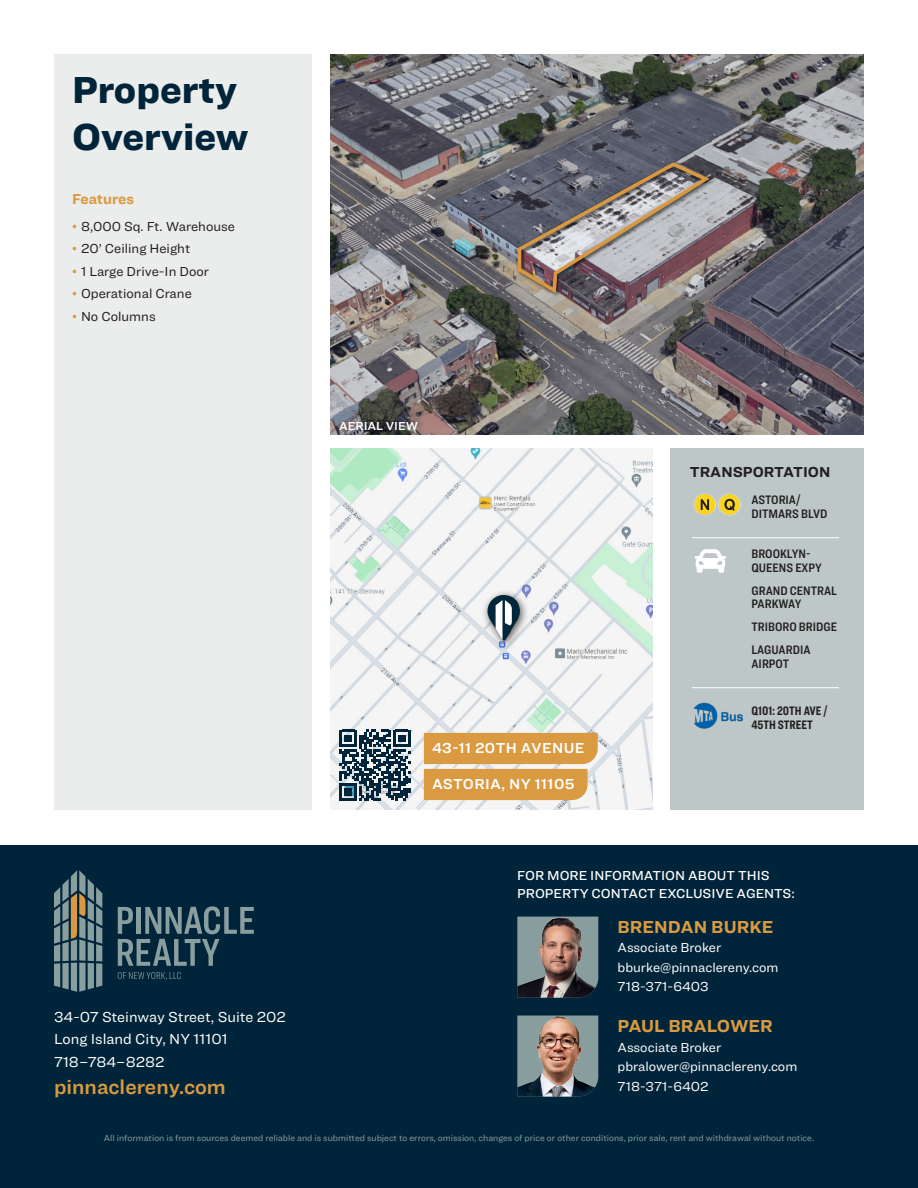
<style>
.page{position:relative;width:918px;height:1188px;background:#fff}
.page>*{position:absolute;margin:0;border:0;box-sizing:border-box;transform-origin:0 0}
.Features__H2_26pt_Black_Dark_Blue{font:900 39px/46.8px "Ringside";color:#002439}
.t1{font:600 21px "Ringside";color:#d99a41}
.Agent__Name{font:700 18px "Ringside";color:#d99a41}
.t2{font:15px/22.5px "Ringside";color:#fff}
.Legend_Map__Locations_10pt_Semibold_Pape{font:600 15px "Ringside";letter-spacing:.025em;color:#fff}
.t3{font:700 15px "Ringside";color:#231f20}
.Features__Heading_10pt_Bold_Gold{font:700 15px "Ringside";letter-spacing:-.005em;color:#d99a41}
.Agent__Contact{font:13.5px "Ringside";color:#fff}
.t4{font:13.5px "Ringside";color:#231f20}
.Agent__More_Info_9pt{font:500 13.5px/18px "Ringside";color:#fff}
.Features__Transportation_8_5pt{font:600 12.75px/13.5px "Ringside Condensed";color:#231f20}
.Stats_and_Figures_17pt_Compressed_Bold_b{font:700 12.75px/13.5px "Ringside Compressed";color:#231f20}
.Features__Transportation{font:600 12.75px/13.5px "Ringside Condensed";color:#231f20}
.Features__Photo_Captions_8pt_Semibold_Pa{font:600 12px "Ringside";color:#fff}
.t5{font:9px "Ringside";color:#889d9e}
.s1{color:#d99a41}
</style>
<div class="page">
<div style="left:0;top:845px;width:918px;height:343px;background:#002439"></div>
<div style="left:54px;top:54px;width:258px;height:756px;background:#eaedec"></div>
<svg style="left:118px;top:972px;width:63px;height:8px"></svg>
<svg style="left:118px;top:906px;width:136px;height:60px"></svg>
<svg style="left:54px;top:870px;width:48px;height:122px"></svg>
<div style="left:670px;top:448px;width:194px;height:362px;background:#bec7c7"></div>
<img style="left:330px;top:54px;width:534px;height:381px">
<img style="left:330px;top:448px;width:322px;height:362px">
<div style="left:482px;top:589px;width:48px;height:61px;background:#231f20;opacity:.75"></div>
<svg style="left:488px;top:595px;width:32px;height:45px"></svg>
<svg style="left:424px;top:733px;width:174px;height:67px;background:#dba253"></svg>
<svg style="left:340px;top:730px;width:70px;height:70px"></svg>
<img style="left:517px;top:917px;width:81px;height:81px">
<img style="left:517px;top:1016px;width:81px;height:81px">
<img style="left:694px;top:702px;width:48px;height:27px">
<svg style="left:695px;top:549px;width:31px;height:24px"></svg>
<hr style="left:692px;top:687px;width:147px;height:1px;background:#fff">
<hr style="left:692px;top:537px;width:147px;height:1px;background:#fff">
<svg style="left:694px;top:494px;width:46px;height:21px"></svg>
<p class="Features__H2_26pt_Black_Dark_Blue" style="left:72px;top:65px;width:178px">Property<br>Overview</p>
<p class="Features__Heading_10pt_Bold_Gold" style="left:72px;top:188px;width:63px">Features</p>
<p class="t4" style="left:72px;top:217px;width:165px"><span class="s1">•</span> 8,000 Sq. Ft. Warehouse</p>
<p class="t4" style="left:72px;top:239px;width:120px"><span class="s1">•</span> 20’ Ceiling Height</p>
<p class="t4" style="left:72px;top:262px;width:139px"><span class="s1">•</span> 1 Large Drive-In Door</p>
<p class="t4" style="left:72px;top:284px;width:121px"><span class="s1">•</span> Operational Crane</p>
<p class="t4" style="left:72px;top:307px;width:85px"><span class="s1">•</span> No Columns</p>
<p class="Features__Photo_Captions_8pt_Semibold_Pa" style="left:339px;top:417px;width:81px">AERIAL VIEW</p>
<p class="Legend_Map__Locations_10pt_Semibold_Pape" style="left:432px;top:737px;width:111px">43-11 20th Avenue</p>
<p class="Legend_Map__Locations_10pt_Semibold_Pape" style="left:432px;top:773px;width:144px">ASTORIA, NY 11105</p>
<p class="t3" style="left:690px;top:461px;width:142px">TRANSPORTATION</p>
<p class="Features__Transportation" style="left:752px;top:493px;width:77px">ASTORIA/<br>DITMARS BLVD</p>
<p class="Features__Transportation_8_5pt" style="left:752px;top:547px;width:72px">BROOKLYN-<br>QUEENS EXPY</p>
<p class="Features__Transportation_8_5pt" style="left:752px;top:583px;width:87px">GRAND CENTRAL<br>PARKWAY</p>
<p class="Features__Transportation_8_5pt" style="left:752px;top:620px;width:87px">TRIBORO BRIDGE</p>
<p class="Features__Transportation_8_5pt" style="left:752px;top:643px;width:61px">LAGUARDIA<br>AIRPOT</p>
<p class="Stats_and_Figures_17pt_Compressed_Bold_b" style="left:752px;top:704px;width:78px">Q101: 20TH AVE /<br>45TH STREET</p>
<p class="Agent__More_Info_9pt" style="left:517px;top:866px;width:279px">FOR MORE INFORMATION ABOUT THIS<br>PROPERTY CONTACT EXCLUSIVE AGENTS:</p>
<p class="Agent__Name" style="left:618px;top:913px;width:157px">BRENDAN BURKE</p>
<p class="Agent__Contact" style="left:618px;top:938px;width:105px">Associate Broker</p>
<p class="Agent__Contact" style="left:618px;top:957px;width:163px">bburke@pinnaclereny.com</p>
<p class="Agent__Contact" style="left:618px;top:977px;width:93px">718-371-6403</p>
<p class="Agent__Name" style="left:618px;top:1013px;width:157px">PAUL BRALOWER</p>
<p class="Agent__Contact" style="left:618px;top:1038px;width:105px">Associate Broker</p>
<p class="Agent__Contact" style="left:618px;top:1057px;width:181px">pbralower@pinnaclereny.com</p>
<p class="Agent__Contact" style="left:618px;top:1077px;width:93px">718-371-6402</p>
<h3 class="t2" style="left:54px;top:1005px;width:233px">34-07 Steinway Street, Suite 202<br>Long Island City, NY 11101<br>718–784–8282</h3>
<h2 class="t1" style="left:54px;top:1071px;width:173px">pinnaclereny.com</h2>
<p class="t5" style="left:104px;top:1132px;width:712px">All information is from sources deemed reliable and is submitted subject to errors, omission, changes of price or other conditions, prior sale, rent and withdrawal without notice.</p>
</div>
